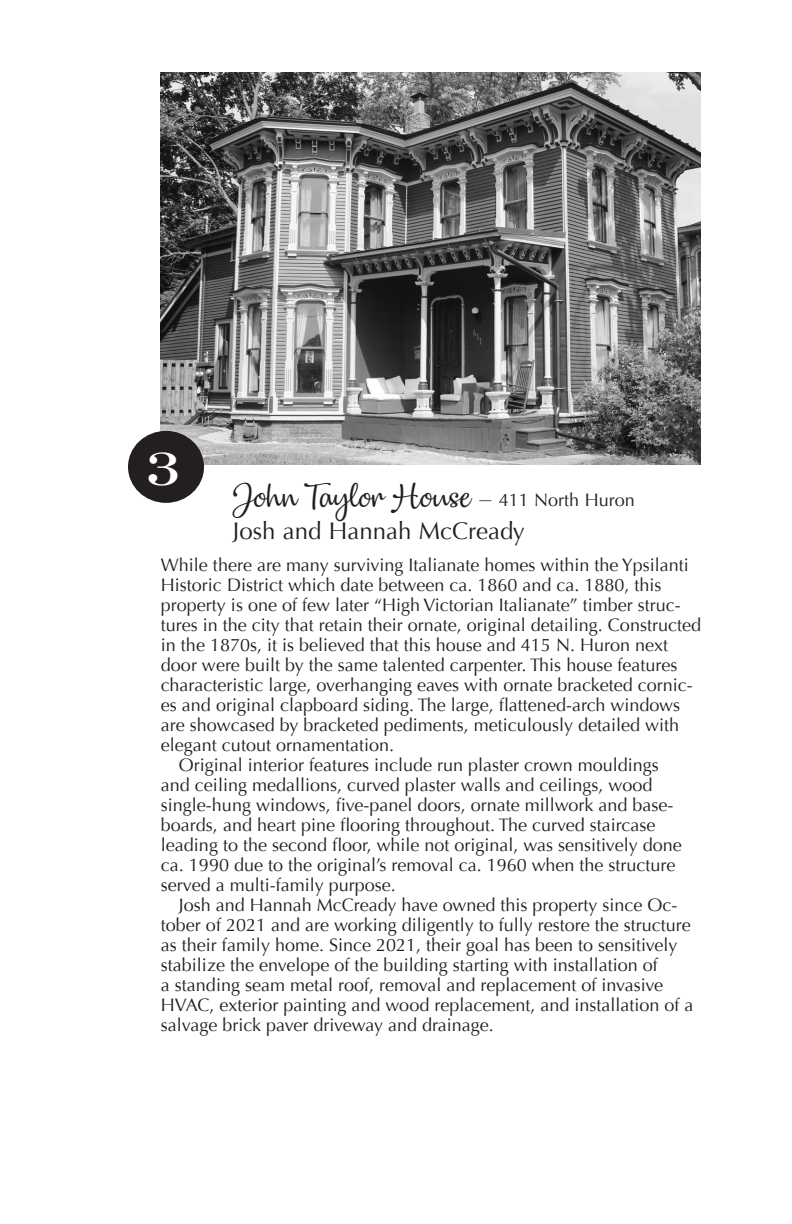
<style>
.page{position:relative;width:792px;height:1224px;background:#fff}
.page>*{position:absolute;margin:0;border:0;box-sizing:border-box;transform-origin:0 0}
.t1{font:48px "Engravers D Roma";color:#fff}
.t2{font:32.2px "Dulcelin";color:#231f20}
.t3{font:24px "Optima";color:#231f20}
.t4{font:18px/20px "Optima";color:#231f20}
.s1{font-family:"Optima";font-size:24px}
.s2{font-family:"Optima";font-size:18px}
</style>
<div class="page">
<img style="left:161px;top:72px;width:540px;height:392px">
<div style="left:128px;top:431px;width:76px;height:72px;background:#231f20;border-radius:50%"></div>
<p class="t1" style="left:146px;top:443px;width:37px">3</p>
<p class="t2" style="left:233px;top:476px;width:403px">John Taylor House <span class="s1">–</span> <span class="s2">411 North Huron</span></p>
<p class="t3" style="left:233px;top:517px;width:293px">Josh and Hannah McCready</p>
<p class="t4" style="left:161px;top:555px;width:542px">While there are many surviving Italianate homes within the Ypsilanti Historic District which date between ca. 1860 and ca. 1880, this property is one of few later “High Victorian Italianate” timber struc&shy;tures in the city that retain their ornate, original detailing. Constructed in the 1870s, it is believed that this house and 415 N. Huron next door were built by the same talented carpenter. This house features characteristic large, overhanging eaves with ornate bracketed cornic&shy;es and original clapboard siding. The large, flattened-arch windows are showcased by bracketed pediments, meticulously detailed with elegant cutout ornamentation.</p>
<p class="t4" style="left:161px;top:755px;width:522px;text-indent:18px">Original interior features include run plaster crown mouldings and ceiling medallions, curved plaster walls and ceilings, wood single-hung windows, five-panel doors, ornate millwork and base&shy;boards, and heart pine flooring throughout. The curved staircase leading to the second floor, while not original, was sensitively done ca. 1990 due to the original’s removal ca. 1960 when the structure served a multi-family purpose.</p>
<p class="t4" style="left:161px;top:895px;width:534px;text-indent:18px">Josh and Hannah McCready have owned this property since Oc&shy;tober of 2021 and are working diligently to fully restore the structure as their family home. Since 2021, their goal has been to sensitively stabilize the envelope of the building starting with installation of<br>a standing seam metal roof, removal and replacement of invasive HVAC, exterior painting and wood replacement, and installation of a salvage brick paver driveway and drainage.</p>
</div>
